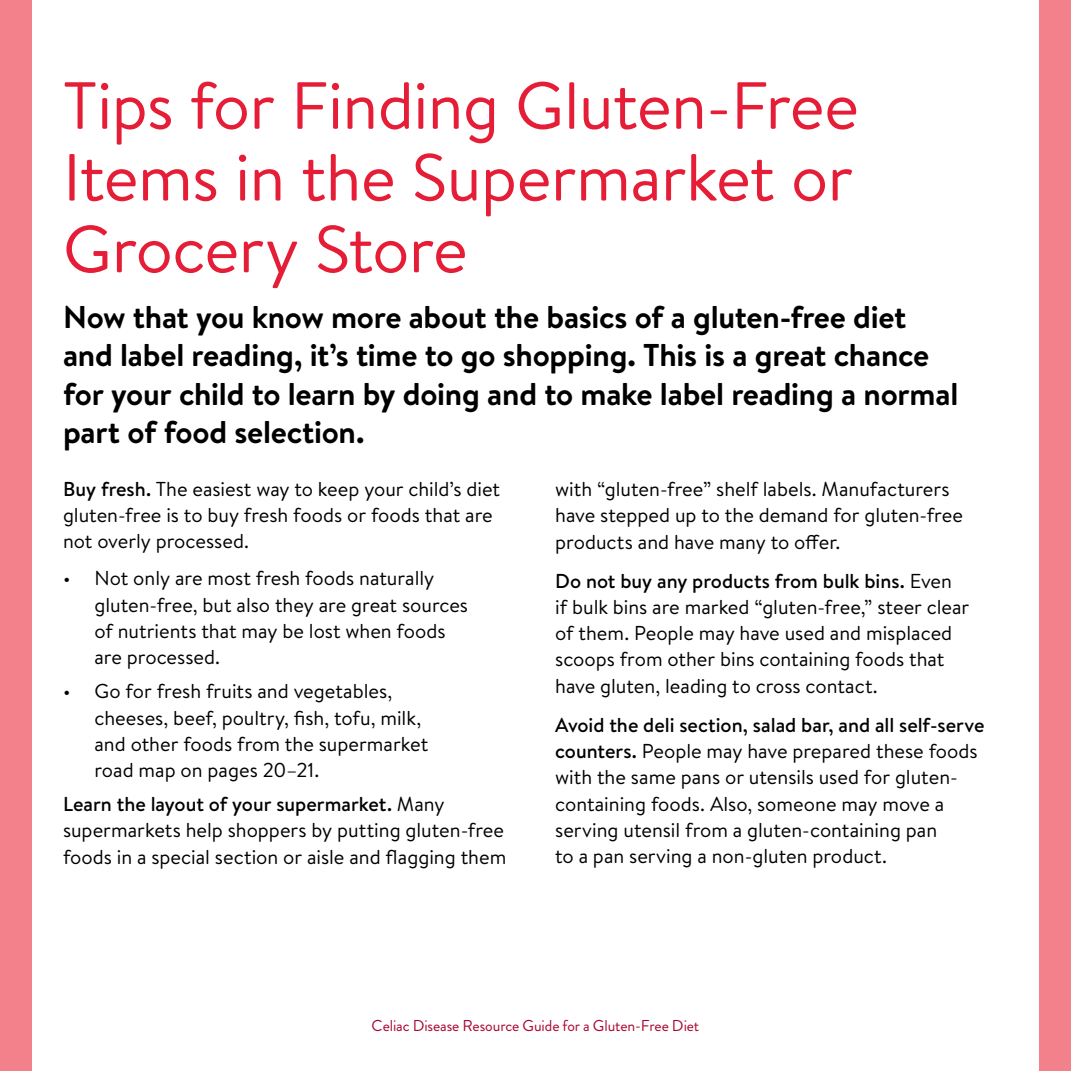
<style>
.page{position:relative;width:1071px;height:1071px;background:#fff}
.page>*{position:absolute;margin:0;border:0;box-sizing:border-box;transform-origin:0 0}
.t1{font:66.5px/71.8px "Brandon Text";letter-spacing:-.01em;color:#e61d36;text-align:justify}
.t2{font:700 31.5px/38.5px "Brandon Text";letter-spacing:-.01em;color:#000}
.t3{font:20.12px/26.2px "Brandon Text";color:#000}
.t4{font:15.75px "Brandon Grotesque";letter-spacing:-.005em;color:#a90533}
.s1{font-weight:500}
</style>
<div class="page">
<div style="left:1040px;top:0;width:31px;height:1071px;background:#f3818c"></div>
<div style="left:0;top:0;width:32px;height:1071px;background:#f3818c"></div>
<h1 class="t1" style="left:63px;top:68px;width:798px">Tips for Finding Gluten-Free Items in the Supermarket or Grocery Store</h1>
<h2 class="t2" style="left:63px;top:297px;width:897px">Now that you know more about the basics of a gluten-free diet and label reading, it’s time to go shopping. This is a great chance for your child to learn by doing and to make label reading a normal part of food selection.</h2>
<p class="t3" style="left:555px;top:475px;width:409px">with “gluten-free” shelf labels. Manufacturers have stepped up to the demand for gluten-free products and have many to offer.</p>
<p class="t3" style="left:555px;top:567px;width:416px"><span class="s1">Do not buy any products from bulk bins.</span> Even<br>if bulk bins are marked “gluten-free,” steer clear of them. People may have used and misplaced scoops from other bins containing foods that have gluten, leading to cross contact.</p>
<p class="t3" style="left:555px;top:711px;width:431px"><span class="s1">Avoid the deli section, salad bar, and all self-serve counters.</span> People may have prepared these foods with the same pans or utensils used for gluten&shy;containing foods. Also, someone may move a serving utensil from a gluten-containing pan<br>to a pan serving a non-gluten product.</p>
<p class="t3" style="left:63px;top:475px;width:439px"><span class="s1">Buy fresh.</span> The easiest way to keep your child’s diet gluten-free is to buy fresh foods or foods that are not overly processed.</p>
<p class="t3" style="left:94px;top:565px;width:375px;text-indent:-31px">• Not only are most fresh foods naturally gluten-free, but also they are great sources of nutrients that may be lost when foods are processed.</p>
<p class="t3" style="left:94px;top:678px;width:335px;text-indent:-31px">• Go for fresh fruits and vegetables, cheeses, beef, poultry, fish, tofu, milk, and other foods from the supermarket road map on pages 20–21.</p>
<p class="t3" style="left:63px;top:790px;width:445px"><span class="s1">Learn the layout of your supermarket.</span> Many supermarkets help shoppers by putting gluten-free foods in a special section or aisle and flagging them</p>
<p class="t4" style="left:372px;top:1014px;width:329px">Celiac Disease Resource Guide for a Gluten-Free Diet</p>
</div>
